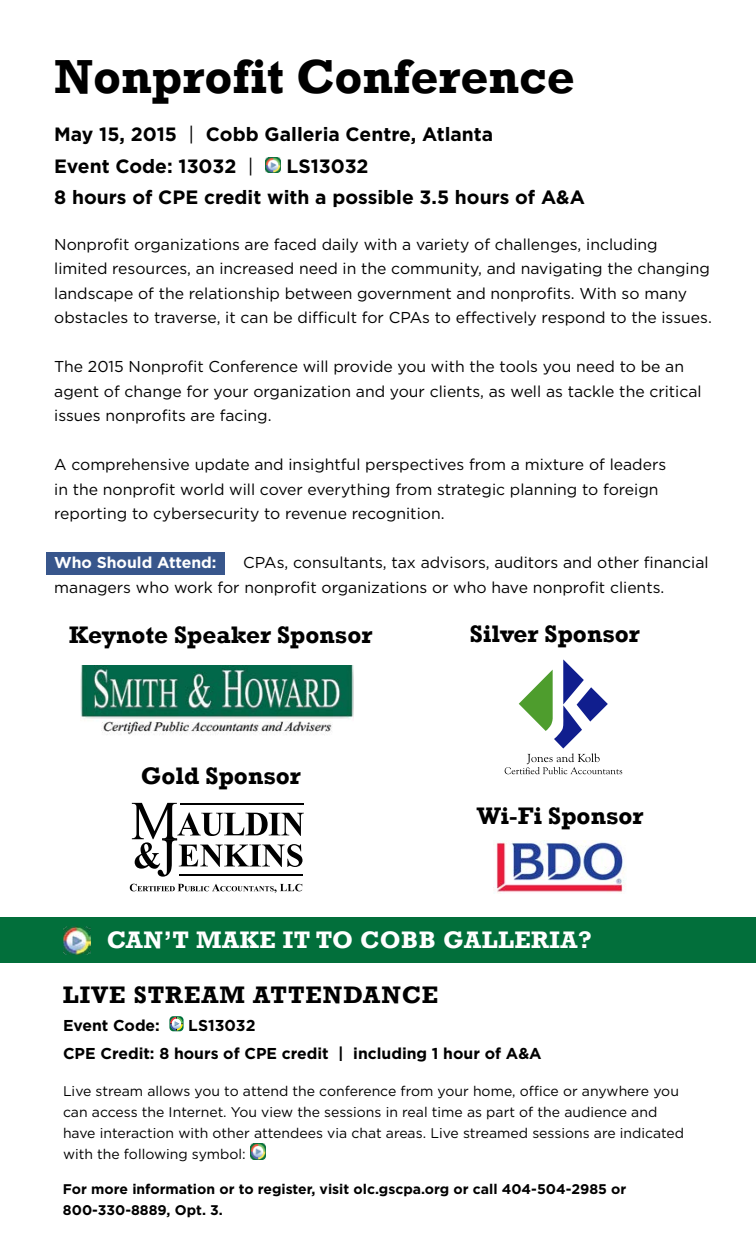
<style>
.page{position:relative;width:756px;height:1260px;background:#fff}
.page>*{position:absolute;margin:0;border:0;box-sizing:border-box;transform-origin:0 0}
.t1{font:700 49px "Rockwell";color:#000}
.t2{font:700 24.5px "Rockwell";color:#000}
.t3{font:700 24.5px "Rockwell";letter-spacing:.02em;color:#fff}
.t4{font:700 24.5px "Rockwell";letter-spacing:.04em;color:#000}
.t5{font:700 19.25px/31.5px "Gotham";color:#000}
.t6{font:15.75px/24.5px "Gotham";color:#000}
.t7{font:700 15.75px/28px "Gotham";color:#000}
.t8{font:700 15.75px "Gotham";color:#fff}
.t9{font:14px/21px "Gotham";color:#000}
.t10{font:700 14px/21px "Gotham";color:#000}
.s1{font-weight:400}
</style>
<div class="page">
<img style="left:496px;top:840px;width:130px;height:53px">
<img style="left:265px;top:158px;width:16px;height:15px">
<div style="left:46px;top:553px;width:179px;height:22px;background:#38568c"></div>
<div style="left:0;top:917px;width:756px;height:46px;background:#026f3b"></div>
<img style="left:250px;top:1144px;width:15px;height:15px">
<img style="left:63px;top:927px;width:28px;height:27px">
<svg style="left:169px;top:1016px;width:15px;height:15px"></svg>
<img style="left:81px;top:666px;width:272px;height:69px">
<svg style="left:505px;top:659px;width:117px;height:115px"></svg>
<svg style="left:132px;top:803px;width:172px;height:74px"></svg>
<svg style="left:130px;top:884px;width:172px;height:9px"></svg>
<hr style="left:179px;top:874px;width:123px;height:1px;background:#000">
<h1 class="t1" style="left:54px;top:47px;width:522px">Nonprofit Conference</h1>
<p class="t5" style="left:54px;top:119px;width:441px">May 15, 2015 <span class="s1">|</span> Cobb Galleria Centre, Atlanta<br>Event Code: 13032 <span class="s1">|</span></p>
<p class="t5" style="left:54px;top:150px;width:532px;text-indent:232px">LS13032<br>8 hours of CPE credit with a possible 3.5 hours of A&amp;A</p>
<p class="t6" style="left:54px;top:232px;width:659px">Nonprofit organizations are faced daily with a variety of challenges, including limited resources, an increased need in the community, and navigating the changing landscape of the relationship between government and nonprofits. With so many obstacles to traverse, it can be difficult for CPAs to effectively respond to the issues.</p>
<p class="t6" style="left:54px;top:354px;width:649px">The 2015 Nonprofit Conference will provide you with the tools you need to be an agent of change for your organization and your clients, as well as tackle the critical issues nonprofits are facing.</p>
<p class="t6" style="left:54px;top:452px;width:614px">A comprehensive update and insightful perspectives from a mixture of leaders in the nonprofit world will cover everything from strategic planning to foreign reporting to cybersecurity to revenue recognition.</p>
<p class="t8" style="left:54px;top:552px;width:164px">Who Should Attend:</p>
<p class="t6" style="left:54px;top:550px;width:656px;text-indent:189px">CPAs, consultants, tax advisors, auditors and other financial managers who work for nonprofit organizations or who have nonprofit clients.</p>
<h2 class="t2" style="left:69px;top:620px;width:305px">Keynote Speaker Sponsor</h2>
<h2 class="t2" style="left:141px;top:760px;width:162px">Gold Sponsor</h2>
<h2 class="t2" style="left:470px;top:619px;width:172px">Silver Sponsor</h2>
<h2 class="t2" style="left:477px;top:800px;width:168px">Wi-Fi Sponsor</h2>
<h2 class="t3" style="left:107px;top:925px;width:487px">CAN’T MAKE IT TO COBB GALLERIA?</h2>
<h2 class="t4" style="left:63px;top:980px;width:377px">LIVE STREAM ATTENDANCE</h2>
<p class="t7" style="left:63px;top:1012px;width:98px">Event Code:</p>
<p class="t7" style="left:63px;top:1012px;width:480px;text-indent:125px">LS13032<br>CPE Credit: 8 hours of CPE credit | including 1 hour of A&amp;A</p>
<p class="t9" style="left:63px;top:1080px;width:623px">Live stream allows you to attend the conference from your home, office or anywhere you can access the Internet. You view the sessions in real time as part of the audience and have interaction with other attendees via chat areas. Live streamed sessions are indicated with the following symbol:</p>
<p class="t10" style="left:63px;top:1179px;width:565px">For more information or to register, visit olc.gscpa.org or call 404-504-2985 or<br>800-330-8889, Opt. 3.</p>
</div>
